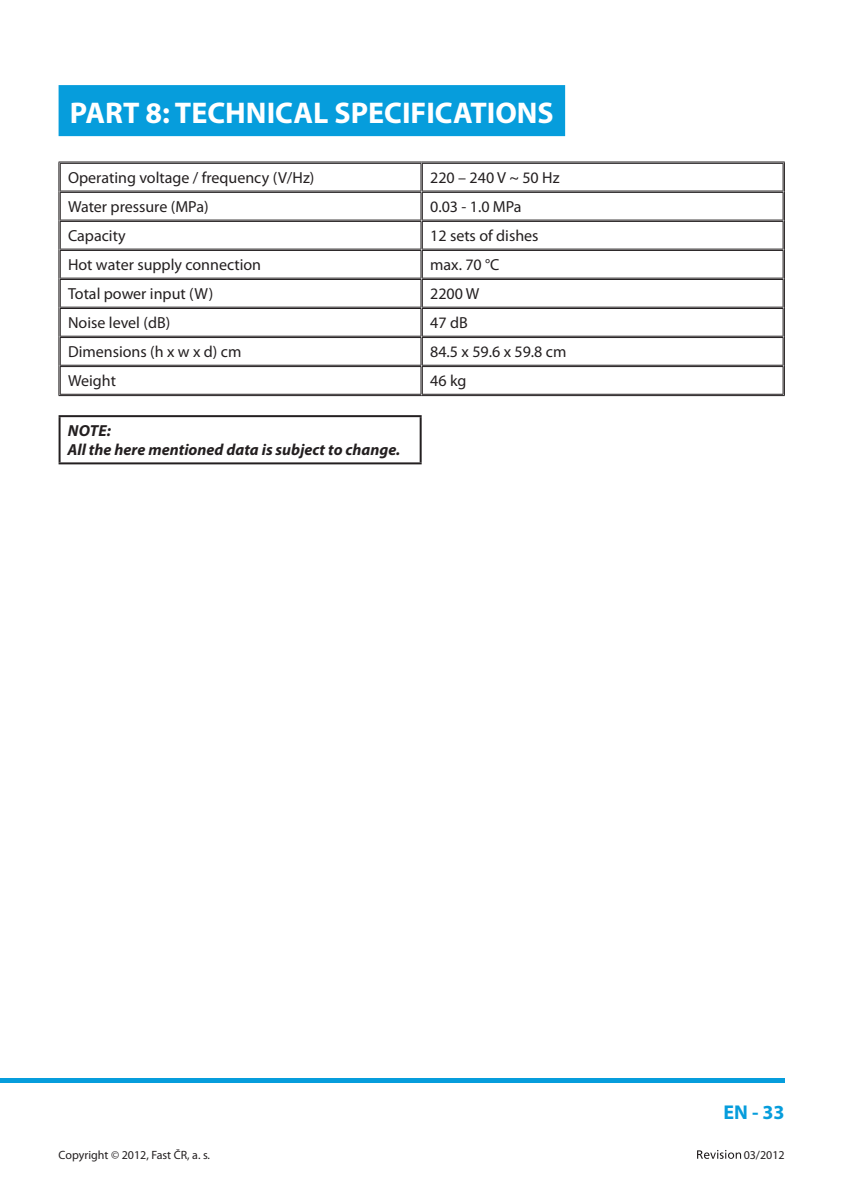
<style>
.page{position:relative;width:843px;height:1189px;background:#fff}
.page>*{position:absolute;margin:0;border:0;box-sizing:border-box;transform-origin:0 0}
.t1{font:700 30px "Myriad Pro";color:#fff}
.t2{font:700 20px "Myriad Pro";color:#069ddc}
.t3{font:16px "Myriad Pro";color:#231f20}
.t4{font:italic 700 16px/19.2px "Myriad Pro";color:#231f20}
.t5{font:12px "Myriad Pro";color:#231f20}
</style>
<div class="page">
<hr style="left:0;top:1078px;width:784px;height:3px;background:#069ddc">
<svg style="left:697px;top:1150px;width:44px;height:8px"></svg>
<div style="left:59px;top:85px;width:506px;height:51px;background:#069ddc"></div>
<svg style="left:61px;top:190px;width:721px;height:204px"></svg>
<hr style="left:59px;top:162px;width:1px;height:30px;background:#231f20">
<hr style="left:59px;top:162px;width:362px;height:1px;background:#231f20">
<hr style="left:60px;top:163px;width:361px;height:1px;background:#231f20">
<hr style="left:784px;top:162px;width:1px;height:30px;background:#231f20">
<hr style="left:421px;top:162px;width:363px;height:1px;background:#231f20">
<hr style="left:422px;top:163px;width:361px;height:1px;background:#231f20">
<hr style="left:60px;top:191px;width:361px;height:1px;background:#231f20">
<hr style="left:60px;top:192px;width:361px;height:1px;background:#231f20">
<hr style="left:422px;top:191px;width:361px;height:1px;background:#231f20">
<hr style="left:422px;top:192px;width:361px;height:1px;background:#231f20">
<hr style="left:60px;top:220px;width:361px;height:1px;background:#231f20">
<hr style="left:60px;top:221px;width:361px;height:1px;background:#231f20">
<hr style="left:422px;top:220px;width:361px;height:1px;background:#231f20">
<hr style="left:422px;top:221px;width:361px;height:1px;background:#231f20">
<hr style="left:60px;top:249px;width:361px;height:1px;background:#231f20">
<hr style="left:60px;top:250px;width:361px;height:1px;background:#231f20">
<hr style="left:422px;top:249px;width:361px;height:1px;background:#231f20">
<hr style="left:422px;top:250px;width:361px;height:1px;background:#231f20">
<hr style="left:60px;top:278px;width:361px;height:1px;background:#231f20">
<hr style="left:60px;top:279px;width:361px;height:1px;background:#231f20">
<hr style="left:422px;top:278px;width:361px;height:1px;background:#231f20">
<hr style="left:422px;top:279px;width:361px;height:1px;background:#231f20">
<hr style="left:60px;top:307px;width:361px;height:1px;background:#231f20">
<hr style="left:60px;top:308px;width:361px;height:1px;background:#231f20">
<hr style="left:422px;top:307px;width:361px;height:1px;background:#231f20">
<hr style="left:422px;top:308px;width:361px;height:1px;background:#231f20">
<svg style="left:59px;top:164px;width:2px;height:231px"></svg>
<hr style="left:60px;top:336px;width:361px;height:1px;background:#231f20">
<hr style="left:60px;top:337px;width:361px;height:1px;background:#231f20">
<hr style="left:60px;top:365px;width:361px;height:1px;background:#231f20">
<hr style="left:60px;top:366px;width:361px;height:1px;background:#231f20">
<hr style="left:60px;top:394px;width:361px;height:1px;background:#231f20">
<hr style="left:59px;top:395px;width:362px;height:1px;background:#231f20">
<svg style="left:420px;top:164px;width:3px;height:230px"></svg>
<svg style="left:782px;top:164px;width:3px;height:231px"></svg>
<hr style="left:422px;top:336px;width:361px;height:1px;background:#231f20">
<hr style="left:422px;top:337px;width:361px;height:1px;background:#231f20">
<hr style="left:422px;top:365px;width:361px;height:1px;background:#231f20">
<hr style="left:422px;top:366px;width:361px;height:1px;background:#231f20">
<hr style="left:422px;top:394px;width:361px;height:1px;background:#231f20">
<hr style="left:421px;top:395px;width:363px;height:1px;background:#231f20">
<hr style="left:59px;top:415px;width:362px;height:2px;background:#231f20">
<hr style="left:59px;top:417px;width:2px;height:45px;background:#231f20">
<hr style="left:419px;top:417px;width:2px;height:45px;background:#231f20">
<hr style="left:59px;top:462px;width:362px;height:2px;background:#231f20">
<h1 class="t1" style="left:70px;top:101px;width:485px">PART 8: TECHNICAL SPECIFICATIONS</h1>
<p class="t3" style="left:68px;top:172px;width:248px">Operating voltage / frequency (V/Hz)</p>
<p class="t3" style="left:430px;top:172px;width:131px">220 – 240 V ~ 50 Hz</p>
<p class="t3" style="left:68px;top:201px;width:142px">Water pressure (MPa)</p>
<p class="t3" style="left:430px;top:201px;width:93px">0.03 - 1.0 MPa</p>
<p class="t3" style="left:68px;top:230px;width:59px">Capacity</p>
<p class="t3" style="left:430px;top:230px;width:110px">12 sets of dishes</p>
<p class="t3" style="left:68px;top:259px;width:194px">Hot water supply connection</p>
<p class="t3" style="left:430px;top:259px;width:71px">max. 70 °C</p>
<p class="t3" style="left:68px;top:288px;width:147px">Total power input (W)</p>
<p class="t3" style="left:430px;top:288px;width:51px">2200 W</p>
<p class="t3" style="left:68px;top:317px;width:104px">Noise level (dB)</p>
<p class="t3" style="left:430px;top:317px;width:39px">47 dB</p>
<p class="t3" style="left:68px;top:346px;width:175px">Dimensions (h x w x d) cm</p>
<p class="t3" style="left:430px;top:346px;width:138px">84.5 x 59.6 x 59.8 cm</p>
<p class="t3" style="left:68px;top:375px;width:49px">Weight</p>
<p class="t3" style="left:430px;top:375px;width:38px">46 kg</p>
<p class="t4" style="left:68px;top:422px;width:334px">NOTE:<br>All the here mentioned data is subject to change.</p>
<p class="t2" style="left:723px;top:1104px;width:63px">EN - 33</p>
<p class="t5" style="left:59px;top:1149px;width:153px">Copyright © 2012, Fast ČR, a. s.</p>
<p class="t5" style="left:743px;top:1149px;width:43px">03/2012</p>
</div>
